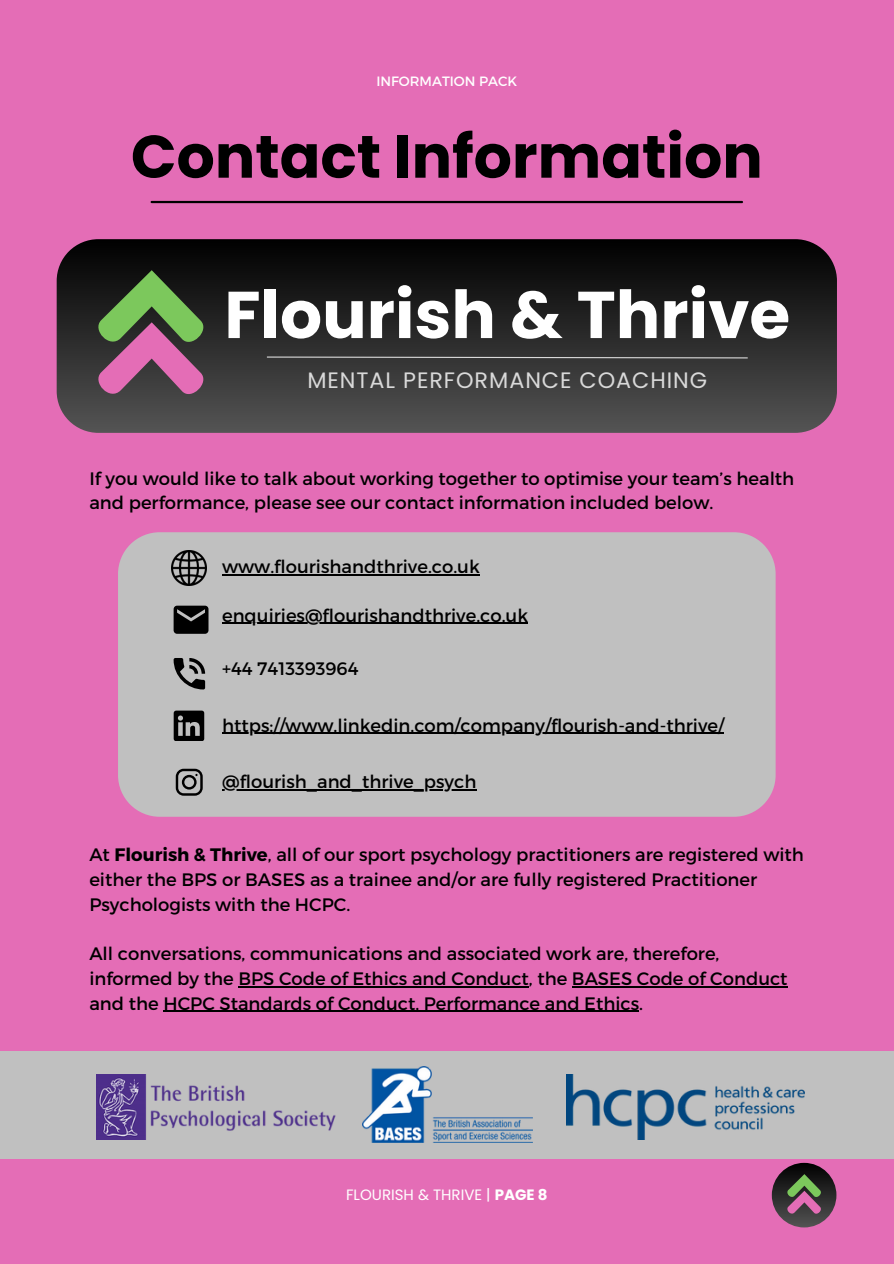
<style>
.page{position:relative;width:894px;height:1264px;background:#fff}
.page>*{position:absolute;margin:0;border:0;box-sizing:border-box;transform-origin:0 0}
.t1{font:700 66px "Poppins";color:#fff}
.t2{font:700 60px "Poppins";color:#000}
.t3{font:22.35px "Poppins";letter-spacing:.045em;color:#d9d9d9}
.t4{font:18px/24.8px "Montserrat";color:#000}
.t5{font:15px "Poppins";color:#fff}
.t6{font:13.5px "Montserrat";color:#fff}
.s1{font-weight:700}
</style>
<div class="page">
<div style="left:0;top:0;width:893px;height:1263px;background:#e46db6"></div>
<hr style="left:152px;top:201px;width:589px;height:2px;background:#000">
<svg style="left:771px;top:1162px;width:65px;height:65px;background:#322c2f"></svg>
<svg style="left:784px;top:1174px;width:38px;height:42px"></svg>
<div style="left:0;top:1050px;width:893px;height:108px;background:#c0c0c0"></div>
<img style="left:97px;top:1074px;width:239px;height:65px">
<img style="left:362px;top:1066px;width:170px;height:76px">
<img style="left:566px;top:1074px;width:238px;height:65px">
<svg style="left:57px;top:239px;width:779px;height:194px;background:#2c2a2b"></svg>
<svg style="left:266px;top:356px;width:482px;height:3px"></svg>
<svg style="left:91px;top:270px;width:119px;height:132px"></svg>
<hr style="left:238px;top:986px;width:290px;height:1px;background:#000">
<hr style="left:571px;top:986px;width:216px;height:1px;background:#000">
<hr style="left:163px;top:1010px;width:476px;height:1px;background:#000">
<div style="left:118px;top:532px;width:657px;height:284px;background:#c0c0c0"></div>
<svg style="left:173px;top:605px;width:35px;height:28px"></svg>
<svg style="left:173px;top:658px;width:32px;height:31px"></svg>
<svg style="left:174px;top:710px;width:30px;height:31px"></svg>
<svg style="left:176px;top:768px;width:27px;height:27px"></svg>
<hr style="left:222px;top:623px;width:306px;height:1px;background:#000">
<hr style="left:222px;top:732px;width:501px;height:1px;background:#000">
<hr style="left:222px;top:789px;width:254px;height:1px;background:#000">
<img style="left:172px;top:550px;width:34px;height:35px">
<hr style="left:222px;top:574px;width:257px;height:1px;background:#000">
<h3 class="t6" style="left:376px;top:73px;width:142px">INFORMATION PACK</h3>
<h2 class="t2" style="left:131px;top:115px;width:633px">Contact Information</h2>
<h3 class="t1" style="left:224px;top:269px;width:567px">Flourish &amp; Thrive</h3>
<p class="t3" style="left:307px;top:365px;width:401px">MENTAL PERFORMANCE COACHING</p>
<h3 class="t4" style="left:89px;top:465px;width:706px">If you would like to talk about working together to optimise your team’s health and performance, please see our contact information included below.</h3>
<h3 class="t4" style="left:222px;top:553px;width:259px">www.flourishandthrive.co.uk</h3>
<p class="t4" style="left:222px;top:602px;width:307px">enquiries@flourishandthrive.co.uk</p>
<h3 class="t4" style="left:222px;top:655px;width:138px">+44 7413393964</h3>
<p class="t4" style="left:222px;top:712px;width:503px">https://www.linkedin.com/company/flourish-and-thrive/</p>
<h3 class="t4" style="left:222px;top:768px;width:256px">@flourish_and_thrive_psych</h3>
<p class="t4" style="left:89px;top:841px;width:716px">At <span class="s1">Flourish &amp; Thrive</span>, all of our sport psychology practitioners are registered with either the BPS or BASES as a trainee and/or are fully registered Practitioner<br>Psychologists with the HCPC.</p>
<h1 class="t4" style="left:89px;top:940px;width:699px">All conversations, communications and associated work are, therefore, informed by the BPS Code of Ethics and Conduct, the BASES Code of Conduct and the HCPC Standards of Conduct, Performance and Ethics.</h1>
<p class="t5" style="left:346px;top:1183px;width:203px">FLOURISH &amp; THRIVE | <span class="s1">PAGE 8</span></p>
</div>
